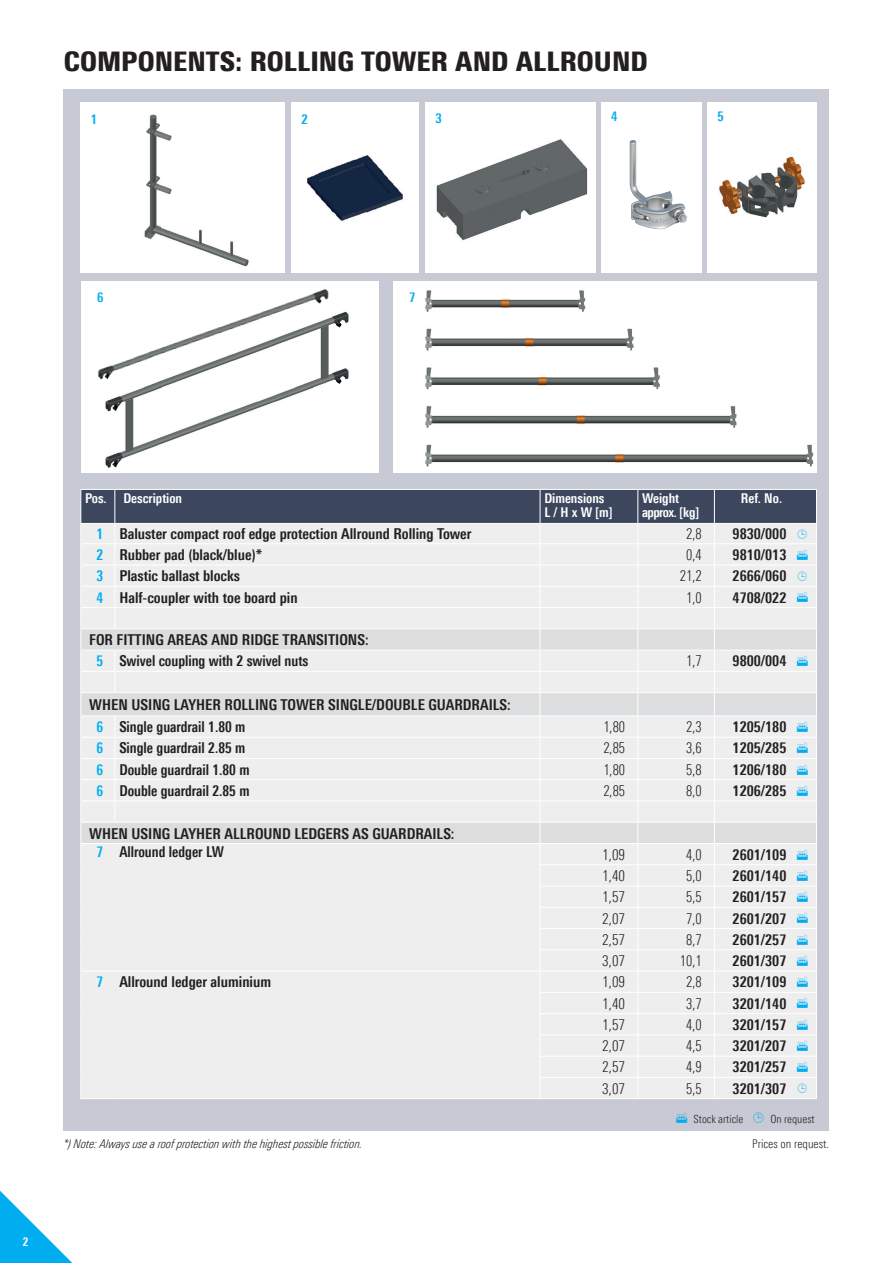
<style>
.page{position:relative;width:893px;height:1263px;background:#fff}
.page>*{position:absolute;margin:0;border:0;box-sizing:border-box;transform-origin:0 0}
.t1{font:900 27px "Linotype Univers 820 Cn";color:#231f20}
.t2{font:700 15px/21.3px "Linotype Univers 620 Cn";color:#231f20}
.t3{font:300 15px "Linotype Univers 320 Cn";color:#231f20;scale:.95 1}
.t4{font:700 15px "Linotype Univers 620 Cn";color:#231f20;scale:.95 1}
.t5{font:300 15px "Linotype Univers 320 Cn";color:#231f20}
.t6{font:700 13.5px/13.5px "Linotype Univers 620 Cn";color:#fff}
.t7{font:700 13.5px/13.5px "Linotype Univers 620 Cn";letter-spacing:-.04em;color:#fff}
.t8{font:700 13.5px "Linotype Univers 620 Cn";color:#00aeef}
.t9{font:12px "Linotype Univers 321 Cn Lt It";color:#231f20}
.t10{font:300 12px "Linotype Univers 320 Cn";color:#231f20}
.t11{font:700 12px "Linotype Univers 620 Cn";color:#fff}
.t12{font:300 11.25px "Linotype Univers 320 Cn";color:#231f20}
.s1{color:#00aeef}
</style>
<div class="page">
<div style="left:64px;top:89px;width:765px;height:1042px;background:#c7c9d4"></div>
<div style="left:81px;top:103px;width:204px;height:170px;background:#fff"></div>
<img style="left:144px;top:114px;width:105px;height:153px">
<div style="left:291px;top:103px;width:128px;height:170px;background:#fff"></div>
<img style="left:307px;top:155px;width:96px;height:66px">
<div style="left:81px;top:282px;width:297px;height:191px;background:#fff"></div>
<img style="left:105px;top:311px;width:244px;height:157px">
<div style="left:393px;top:282px;width:423px;height:191px;background:#fff"></div>
<img style="left:425px;top:290px;width:389px;height:177px">
<div style="left:425px;top:102px;width:170px;height:170px;background:#fff"></div>
<img style="left:436px;top:139px;width:152px;height:102px">
<div style="left:707px;top:102px;width:109px;height:170px;background:#fff"></div>
<img style="left:719px;top:156px;width:86px;height:62px">
<div style="left:601px;top:102px;width:101px;height:170px;background:#fff"></div>
<img style="left:629px;top:140px;width:58px;height:90px">
<img style="left:90px;top:281px;width:253px;height:106px">
<svg style="left:0;top:1191px;width:72px;height:72px"></svg>
<svg style="left:80px;top:489px;width:737px;height:610px"></svg>
<h1 class="t1" style="left:64px;top:44px;width:586px">COMPONENTS: ROLLING TOWER AND ALLROUND</h1>
<p class="t8" style="left:91px;top:111px;width:8px">1</p>
<p class="t8" style="left:301px;top:111px;width:8px">2</p>
<p class="t8" style="left:435px;top:110px;width:8px">3</p>
<p class="t8" style="left:611px;top:108px;width:8px">4</p>
<p class="t8" style="left:718px;top:108px;width:8px">5</p>
<p class="t8" style="left:97px;top:289px;width:8px">6</p>
<p class="t8" style="left:409px;top:289px;width:8px">7</p>
<p class="t11" style="left:23px;top:1235px;width:7px">2</p>
<p class="t6" style="left:85px;top:492px;width:99px">Pos. Description</p>
<p class="t6" style="left:544px;top:492px;width:70px">Dimensions<br>L / H x W [m]</p>
<p class="t7" style="left:642px;top:492px;width:59px">Weight approx. [kg]</p>
<p class="t6" style="left:741px;top:492px;width:43px">Ref. No.</p>
<p class="t2" style="left:96px;top:523px;width:376px"><span class="s1">1</span> Baluster compact roof edge protection Allround Rolling Tower</p>
<p class="t3" style="left:686px;top:525px;width:18px">2,8</p>
<p class="t2" style="left:733px;top:523px;width:55px">9830/000</p>
<p class="t2" style="left:96px;top:544px;width:167px"><span class="s1">2</span> Rubber pad (black/blue)*</p>
<p class="t3" style="left:686px;top:546px;width:18px">0,4</p>
<p class="t2" style="left:733px;top:544px;width:55px">9810/013</p>
<p class="t2" style="left:96px;top:565px;width:145px"><span class="s1">3</span> Plastic ballast blocks</p>
<p class="t3" style="left:680px;top:567px;width:24px">21,2</p>
<p class="t2" style="left:733px;top:565px;width:55px">2666/060</p>
<p class="t2" style="left:96px;top:586px;width:203px"><span class="s1">4</span> Half-coupler with toe board pin</p>
<p class="t3" style="left:686px;top:589px;width:18px">1,0</p>
<p class="t2" style="left:733px;top:586px;width:55px">4708/022</p>
<p class="t2" style="left:96px;top:629px;width:274px;text-indent:-7px">FOR FITTING AREAS AND RIDGE TRANSITIONS:<br><span class="s1">5</span> Swivel coupling with 2 swivel nuts</p>
<p class="t3" style="left:686px;top:652px;width:18px">1,7</p>
<p class="t2" style="left:733px;top:650px;width:55px">9800/004</p>
<p class="t2" style="left:96px;top:693px;width:416px;line-height:22.4px;text-indent:-7px">WHEN USING LAYHER ROLLING TOWER SINGLE/DOUBLE GUARDRAILS:<br><span class="s1">6</span> Single guardrail 1.80 m</p>
<p class="t3" style="left:603px;top:718px;width:24px">1,80</p>
<p class="t3" style="left:686px;top:718px;width:18px">2,3</p>
<p class="t2" style="left:733px;top:716px;width:55px">1205/180</p>
<p class="t4" style="left:96px;top:739px;width:158px"><span class="s1">6</span> Single guardrail 2.85 m</p>
<p class="t3" style="left:603px;top:739px;width:24px">2,85</p>
<p class="t3" style="left:686px;top:739px;width:18px">3,6</p>
<p class="t2" style="left:733px;top:737px;width:55px">1205/285</p>
<p class="t4" style="left:96px;top:760px;width:163px"><span class="s1">6</span> Double guardrail 1.80 m</p>
<p class="t3" style="left:603px;top:761px;width:24px">1,80</p>
<p class="t3" style="left:686px;top:761px;width:18px">5,8</p>
<p class="t2" style="left:733px;top:759px;width:55px">1206/180</p>
<p class="t4" style="left:96px;top:782px;width:163px"><span class="s1">6</span> Double guardrail 2.85 m</p>
<p class="t3" style="left:603px;top:782px;width:24px">2,85</p>
<p class="t3" style="left:686px;top:782px;width:18px">8,0</p>
<p class="t2" style="left:733px;top:780px;width:55px">1206/285</p>
<p class="t2" style="left:96px;top:824px;width:360px;line-height:18.5px;text-indent:-7px">WHEN USING LAYHER ALLROUND LEDGERS AS GUARDRAILS:<br><span class="s1">7</span> Allround ledger LW</p>
<p class="t5" style="left:602px;top:846px;width:24px">1,09</p>
<p class="t3" style="left:686px;top:846px;width:18px">4,0</p>
<p class="t2" style="left:733px;top:844px;width:55px">2601/109</p>
<p class="t5" style="left:602px;top:867px;width:24px">1,40</p>
<p class="t3" style="left:686px;top:867px;width:18px">5,0</p>
<p class="t2" style="left:733px;top:865px;width:55px">2601/140</p>
<p class="t5" style="left:602px;top:888px;width:24px">1,57</p>
<p class="t3" style="left:686px;top:888px;width:18px">5,5</p>
<p class="t2" style="left:733px;top:886px;width:55px">2601/157</p>
<p class="t5" style="left:602px;top:910px;width:24px">2,07</p>
<p class="t3" style="left:686px;top:910px;width:18px">7,0</p>
<p class="t2" style="left:733px;top:907px;width:55px">2601/207</p>
<p class="t5" style="left:602px;top:931px;width:24px">2,57</p>
<p class="t3" style="left:686px;top:931px;width:18px">8,7</p>
<p class="t2" style="left:733px;top:929px;width:55px">2601/257</p>
<p class="t5" style="left:602px;top:952px;width:24px">3,07</p>
<p class="t3" style="left:680px;top:952px;width:24px">10,1</p>
<p class="t2" style="left:733px;top:950px;width:55px">2601/307</p>
<p class="t2" style="left:96px;top:971px;width:176px"><span class="s1">7</span> Allround ledger aluminium</p>
<p class="t5" style="left:602px;top:973px;width:24px">1,09</p>
<p class="t3" style="left:686px;top:973px;width:18px">2,8</p>
<p class="t2" style="left:733px;top:971px;width:55px">3201/109</p>
<p class="t5" style="left:602px;top:995px;width:24px">1,40</p>
<p class="t3" style="left:686px;top:995px;width:18px">3,7</p>
<p class="t2" style="left:733px;top:992px;width:55px">3201/140</p>
<p class="t5" style="left:602px;top:1016px;width:24px">1,57</p>
<p class="t3" style="left:686px;top:1016px;width:18px">4,0</p>
<p class="t2" style="left:733px;top:1014px;width:55px">3201/157</p>
<p class="t5" style="left:602px;top:1037px;width:24px">2,07</p>
<p class="t3" style="left:686px;top:1037px;width:18px">4,5</p>
<p class="t2" style="left:733px;top:1035px;width:55px">3201/207</p>
<p class="t5" style="left:602px;top:1058px;width:24px">2,57</p>
<p class="t3" style="left:686px;top:1058px;width:18px">4,9</p>
<p class="t2" style="left:733px;top:1056px;width:55px">3201/257</p>
<p class="t5" style="left:602px;top:1080px;width:24px">3,07</p>
<p class="t3" style="left:686px;top:1080px;width:18px">5,5</p>
<p class="t2" style="left:733px;top:1077px;width:55px">3201/307</p>
<p class="t12" style="left:694px;top:1112px;width:51px">Stock article</p>
<p class="t12" style="left:770px;top:1112px;width:46px">On request</p>
<p class="t9" style="left:64px;top:1137px;width:300px">*) Note: Always use a roof protection with the highest possible friction.</p>
<p class="t10" style="left:752px;top:1137px;width:78px">Prices on request.</p>
</div>
